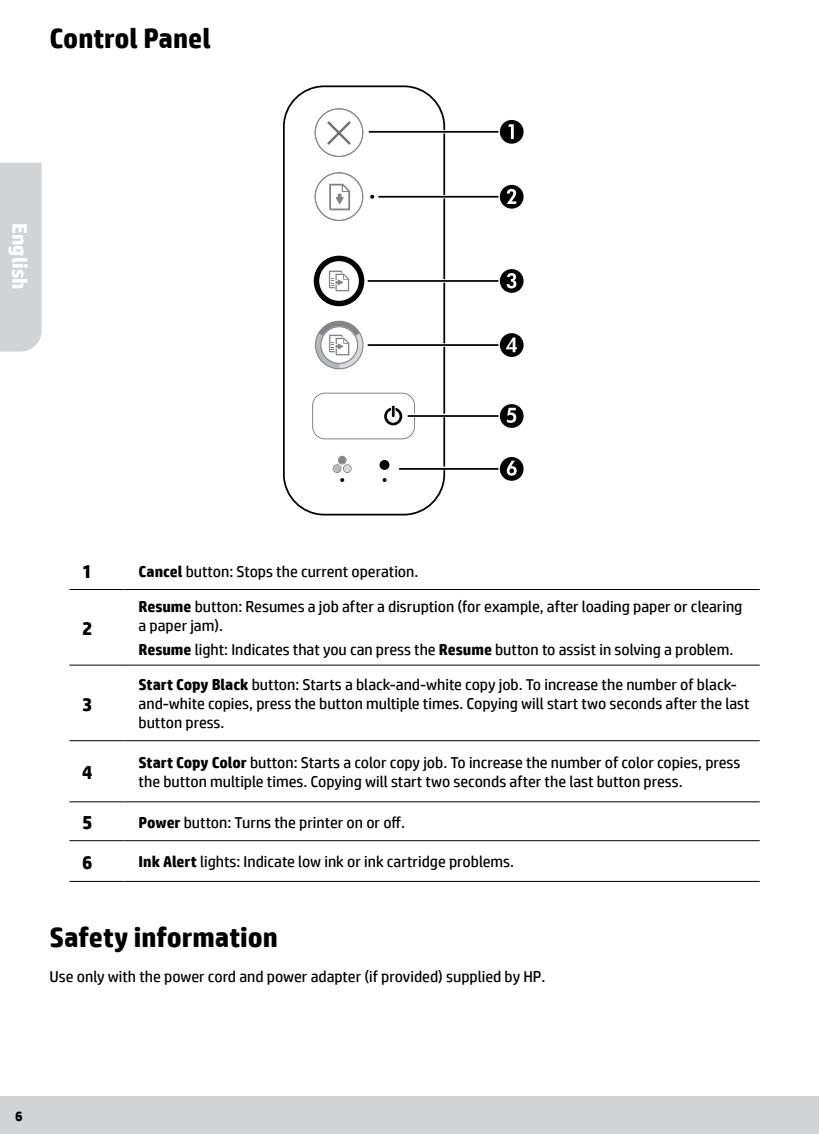
<style>
.page{position:relative;width:819px;height:1134px;background:#fff}
.page>*{position:absolute;margin:0;border:0;box-sizing:border-box;transform-origin:0 0}
.t1{font:700 28px "HP Simplified";color:#000}
.t2{font:700 21px "HP Simplified";color:#fff}
.t3{font:700 19.25px "HP Simplified";color:#000}
.t4{font:15.75px/18.9px "HP Simplified";color:#000}
.t5{font:700 14px "HP Simplified";color:#000}
.s1{font-weight:700}
</style>
<div class="page">
<div style="left:0;top:163px;width:42px;height:189px;background:#d1d3d4"></div>
<div style="left:0;top:1096px;width:819px;height:38px;background:#d1d3d4"></div>
<hr style="left:69px;top:589px;width:54px;height:1px;background:#000">
<hr style="left:123px;top:589px;width:637px;height:1px;background:#000">
<hr style="left:69px;top:665px;width:54px;height:1px;background:#000">
<hr style="left:123px;top:665px;width:637px;height:1px;background:#000">
<hr style="left:69px;top:740px;width:54px;height:1px;background:#000">
<hr style="left:123px;top:740px;width:637px;height:1px;background:#000">
<hr style="left:69px;top:801px;width:54px;height:1px;background:#000">
<hr style="left:123px;top:801px;width:637px;height:1px;background:#000">
<hr style="left:69px;top:840px;width:54px;height:1px;background:#000">
<hr style="left:123px;top:840px;width:637px;height:1px;background:#000">
<hr style="left:69px;top:881px;width:54px;height:1px;background:#000">
<hr style="left:123px;top:881px;width:637px;height:1px;background:#000">
<svg style="left:283px;top:85px;width:162px;height:431px"></svg>
<svg style="left:370px;top:195px;width:4px;height:4px"></svg>
<svg style="left:314px;top:108px;width:50px;height:114px"></svg>
<svg style="left:383px;top:478px;width:4px;height:4px"></svg>
<div style="left:380px;top:460px;width:9px;height:10px;background:#000;border-radius:50%"></div>
<svg style="left:333px;top:456px;width:19px;height:26px"></svg>
<div style="left:339px;top:457px;width:7px;height:7px;background:#828486;border-radius:50%"></div>
<div style="left:334px;top:465px;width:7px;height:7px;background:#b5b7b9;border-radius:50%"></div>
<div style="left:344px;top:465px;width:7px;height:7px;background:#d8d9da;border-radius:50%"></div>
<svg style="left:312px;top:393px;width:103px;height:46px"></svg>
<svg style="left:312px;top:318px;width:54px;height:54px"></svg>
<svg style="left:314px;top:256px;width:50px;height:50px"></svg>
<hr style="left:368px;top:279px;width:144px;height:4px;background:#fff">
<hr style="left:368px;top:280px;width:144px;height:2px;background:#000">
<svg style="left:499px;top:268px;width:25px;height:26px"></svg>
<div style="left:498px;top:268px;width:27px;height:26px;border:1px solid #fff;border-radius:50%"></div>
<svg style="left:507px;top:273px;width:9px;height:15px"></svg>
<hr style="left:368px;top:343px;width:144px;height:4px;background:#fff">
<hr style="left:368px;top:344px;width:144px;height:2px;background:#000">
<svg style="left:499px;top:332px;width:25px;height:26px"></svg>
<div style="left:498px;top:332px;width:27px;height:26px;border:1px solid #fff;border-radius:50%"></div>
<svg style="left:506px;top:337px;width:11px;height:15px"></svg>
<svg style="left:369px;top:130px;width:129px;height:4px"></svg>
<hr style="left:369px;top:131px;width:143px;height:2px;background:#000">
<div style="left:499px;top:119px;width:25px;height:25px;background:#000;border-radius:50%"></div>
<div style="left:498px;top:119px;width:27px;height:26px;border:1px solid #fff;border-radius:50%"></div>
<svg style="left:508px;top:124px;width:6px;height:15px"></svg>
<svg style="left:379px;top:195px;width:119px;height:4px"></svg>
<hr style="left:379px;top:196px;width:133px;height:2px;background:#000">
<svg style="left:499px;top:184px;width:25px;height:25px"></svg>
<div style="left:498px;top:183px;width:27px;height:27px;border:1px solid #fff;border-radius:50%"></div>
<svg style="left:507px;top:189px;width:9px;height:15px"></svg>
<hr style="left:408px;top:414px;width:104px;height:3px;background:#fff">
<hr style="left:408px;top:415px;width:104px;height:2px;background:#000">
<svg style="left:499px;top:403px;width:25px;height:26px"></svg>
<div style="left:498px;top:403px;width:27px;height:26px;border:1px solid #fff;border-radius:50%"></div>
<svg style="left:507px;top:408px;width:9px;height:15px"></svg>
<hr style="left:400px;top:467px;width:112px;height:3px;background:#fff">
<hr style="left:400px;top:468px;width:112px;height:2px;background:#000">
<svg style="left:499px;top:456px;width:25px;height:25px"></svg>
<div style="left:498px;top:456px;width:27px;height:26px;border:1px solid #fff;border-radius:50%"></div>
<svg style="left:507px;top:461px;width:10px;height:15px"></svg>
<h1 class="t1" style="left:50px;top:20px;width:163px">Control Panel</h1>
<h2 class="t2" style="left:33px;top:223px;width:68px;rotate:90deg">English</h2>
<p class="t3" style="left:82px;top:559px;width:12px">1</p>
<p class="t4" style="left:139px;top:562px;width:281px"><span class="s1">Cancel</span> button: Stops the current operation.</p>
<p class="t3" style="left:82px;top:616px;width:12px">2</p>
<p class="t3" style="left:82px;top:691px;width:12px">3</p>
<p class="t4" style="left:139px;top:597px;width:605px"><span class="s1">Resume</span> button: Resumes a job after a disruption (for example, after loading paper or clearing a paper jam).</p>
<p class="t4" style="left:139px;top:640px;width:596px"><span class="s1">Resume</span> light: Indicates that you can press the <span class="s1">Resume</span> button to assist in solving a problem.</p>
<p class="t4" style="left:139px;top:675px;width:612px"><span class="s1">Start Copy Black</span> button: Starts a black-and-white copy job. To increase the number of black&shy;and-white copies, press the button multiple times. Copying will start two seconds after the last button press.</p>
<p class="t3" style="left:82px;top:760px;width:12px">4</p>
<p class="t4" style="left:139px;top:753px;width:603px"><span class="s1">Start Copy Color</span> button: Starts a color copy job. To increase the number of color copies, press the button multiple times. Copying will start two seconds after the last button press.</p>
<p class="t3" style="left:82px;top:810px;width:12px">5</p>
<p class="t4" style="left:139px;top:813px;width:268px"><span class="s1">Power</span> button: Turns the printer on or off.</p>
<p class="t3" style="left:82px;top:850px;width:12px">6</p>
<p class="t4" style="left:139px;top:852px;width:377px"><span class="s1">Ink Alert</span> lights: Indicate low ink or ink cartridge problems.</p>
<h1 class="t1" style="left:50px;top:919px;width:230px">Safety information</h1>
<p class="t4" style="left:50px;top:967px;width:497px">Use only with the power cord and power adapter (if provided) supplied by HP.</p>
<p class="t5" style="left:15px;top:1107px;width:9px">6</p>
</div>
